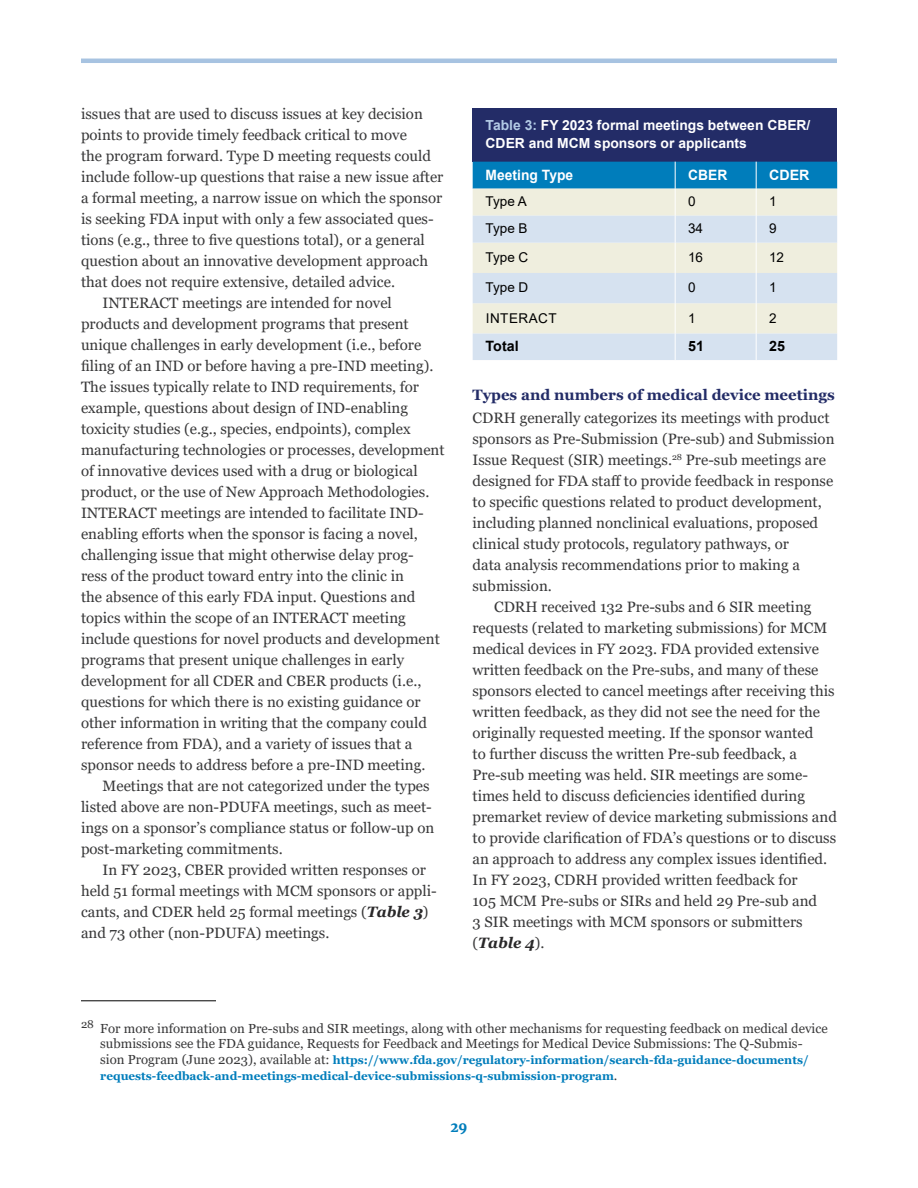
<style>
.page{position:relative;width:918px;height:1188px;background:#fff}
.page>*{position:absolute;margin:0;border:0;box-sizing:border-box;transform-origin:0 0}
.body_copy_indented{font:15px/21px "Georgia";color:#383839}
.body_copy{font:15px/21px "Georgia";color:#383839}
.Heading_2{font:700 15px "Georgia";color:#232c67}
.table_subhead{font:700 14.25px "Arial";color:#fff}
.table_subhead-2{font:700 14.25px "Arial";color:#000}
.t1{font:700 13.8px/17.2px "Arial";color:#fff}
.table_text{font:13.5px "Arial";color:#000}
.table_text-2{font:13.5px "Arial";letter-spacing:.035em;color:#000}
.t2{font:900 13.5px "Merriweather";color:#007dbb}
.footnotes{font:13.2px/15.8px "Georgia";color:#383839}
.footnotes-2{font:700 11.7px/15.8px "Georgia";color:#007dbb}
.s1{font-weight:700;font-style:italic;color:#292829}
.s2{color:#b2cae5}
.s3{font-weight:400;font-size:13.2px;color:#383839}
</style>
<div class="page">
<hr style="left:81px;top:59px;width:756px;height:4px;background:#a7c3e1">
<hr style="left:81px;top:1001px;width:135px;height:1px;background:#000">
<div style="left:473px;top:108px;width:364px;height:54px;background:#232c67"></div>
<svg style="left:473px;top:243px;width:364px;height:117px;background:#e2e8e6"></svg>
<svg style="left:473px;top:162px;width:364px;height:81px;background:#98c5d8"></svg>
<hr style="left:675px;top:243px;width:1px;height:30px;background:#fff">
<hr style="left:756px;top:243px;width:1px;height:30px;background:#fff">
<hr style="left:675px;top:273px;width:1px;height:30px;background:#fff">
<hr style="left:756px;top:273px;width:1px;height:30px;background:#fff">
<hr style="left:675px;top:303px;width:1px;height:31px;background:#fff">
<hr style="left:756px;top:303px;width:1px;height:31px;background:#fff">
<svg style="left:675px;top:334px;width:1px;height:26px"></svg>
<svg style="left:756px;top:334px;width:1px;height:26px"></svg>
<p class="body_copy_indented" style="left:81px;top:104px;width:364px">issues that are used to discuss issues at key decision points to provide timely feedback critical to move<br>the program forward. Type D meeting requests could include follow-up questions that raise a new issue after a formal meeting, a narrow issue on which the sponsor is seeking FDA input with only a few associated ques&shy;tions (e.g., three to five questions total), or a general question about an innovative development approach that does not require extensive, detailed advice.</p>
<p class="body_copy_indented" style="left:81px;top:293px;width:365px;text-indent:22px">INTERACT meetings are intended for novel products and development programs that present unique challenges in early development (i.e., before filing of an IND or before having a pre-IND meeting).<br>The issues typically relate to IND requirements, for example, questions about design of IND-enabling toxicity studies (e.g., species, endpoints), complex manufacturing technologies or processes, development of innovative devices used with a drug or biological product, or the use of New Approach Methodologies.<br>INTERACT meetings are intended to facilitate IND&shy;enabling efforts when the sponsor is facing a novel, challenging issue that might otherwise delay prog-<br>ress of the product toward entry into the clinic in<br>the absence of this early FDA input. Questions and topics within the scope of an INTERACT meeting include questions for novel products and development programs that present unique challenges in early development for all CDER and CBER products (i.e., questions for which there is no existing guidance or other information in writing that the company could reference from FDA), and a variety of issues that a sponsor needs to address before a pre-IND meeting.</p>
<p class="body_copy_indented" style="left:81px;top:776px;width:355px;text-indent:22px">Meetings that are not categorized under the types listed above are non-PDUFA meetings, such as meet&shy;ings on a sponsor’s compliance status or follow-up on post-marketing commitments.</p>
<p class="body_copy_indented" style="left:81px;top:860px;width:357px;text-indent:22px">In FY 2023, CBER provided written responses or held 51 formal meetings with MCM sponsors or appli&shy;cants, and CDER held 25 formal meetings (<span class="s1">Table 3</span>) and 73 other (non-PDUFA) meetings.</p>
<p class="t1" style="left:486px;top:117px;width:326px"><span class="s2">Table 3:</span> FY 2023 formal meetings between CBER/<br>CDER and MCM sponsors or applicants</p>
<p class="table_subhead" style="left:486px;top:165px;width:89px">Meeting Type</p>
<p class="table_subhead" style="left:688px;top:165px;width:41px">CBER</p>
<p class="table_subhead" style="left:769px;top:165px;width:42px">CDER</p>
<p class="table_text" style="left:486px;top:192px;width:43px">Type A</p>
<p class="table_text" style="left:688px;top:192px;width:9px">0</p>
<p class="table_text" style="left:769px;top:192px;width:9px">1</p>
<p class="table_text" style="left:486px;top:219px;width:44px">Type B</p>
<p class="table_text" style="left:688px;top:219px;width:17px">34</p>
<p class="table_text" style="left:769px;top:219px;width:9px">9</p>
<p class="table_text" style="left:486px;top:248px;width:44px">Type C</p>
<p class="table_text" style="left:688px;top:248px;width:17px">16</p>
<p class="table_text" style="left:769px;top:248px;width:17px">12</p>
<p class="table_text" style="left:486px;top:278px;width:44px">Type D</p>
<p class="table_text" style="left:688px;top:278px;width:9px">0</p>
<p class="table_text" style="left:769px;top:278px;width:9px">1</p>
<p class="table_text-2" style="left:486px;top:309px;width:72px">INTERACT</p>
<p class="table_text" style="left:688px;top:309px;width:9px">1</p>
<p class="table_text" style="left:769px;top:309px;width:9px">2</p>
<p class="table_subhead-2" style="left:486px;top:336px;width:35px">Total</p>
<p class="table_subhead-2" style="left:688px;top:336px;width:17px">51</p>
<p class="table_subhead-2" style="left:769px;top:336px;width:17px">25</p>
<p class="Heading_2" style="left:472px;top:385px;width:364px">Types and numbers of medical device meetings</p>
<p class="body_copy" style="left:472px;top:408px;width:364px">CDRH generally categorizes its meetings with product sponsors as Pre-Submission (Pre-sub) and Submission Issue Request (SIR) meetings.<sup>28</sup> Pre-sub meetings are designed for FDA staff to provide feedback in response to specific questions related to product development, including planned nonclinical evaluations, proposed clinical study protocols, regulatory pathways, or<br>data analysis recommendations prior to making a submission.</p>
<p class="body_copy_indented" style="left:472px;top:597px;width:366px;text-indent:22px">CDRH received 132 Pre-subs and 6 SIR meeting requests (related to marketing submissions) for MCM medical devices in FY 2023. FDA provided extensive written feedback on the Pre-subs, and many of these sponsors elected to cancel meetings after receiving this written feedback, as they did not see the need for the originally requested meeting. If the sponsor wanted<br>to further discuss the written Pre-sub feedback, a Pre-sub meeting was held. SIR meetings are some&shy;times held to discuss deficiencies identified during premarket review of device marketing submissions and to provide clarification of FDA’s questions or to discuss an approach to address any complex issues identified.<br>In FY 2023, CDRH provided written feedback for<br>105 MCM Pre-subs or SIRs and held 29 Pre-sub and<br>3 SIR meetings with MCM sponsors or submitters (<span class="s1">Table 4</span>).</p>
<p class="footnotes" style="left:100px;top:1021px;width:729px;text-indent:-19px"><sup>28</sup> For more information on Pre-subs and SIR meetings, along with other mechanisms for requesting feedback on medical device submissions see the FDA guidance, Requests for Feedback and Meetings for Medical Device Submissions: The Q-Submis&shy;sion Program (June 2023), available at:</p>
<p class="footnotes-2" style="left:100px;top:1052px;width:710px;text-indent:232px">https://www.fda.gov/regulatory-information/search-fda-guidance-documents/ requests-feedback-and-meetings-medical-device-submissions-q-submission-program<span class="s3">.</span></p>
<p class="t2" style="left:451px;top:1118px;width:18px">29</p>
</div>
